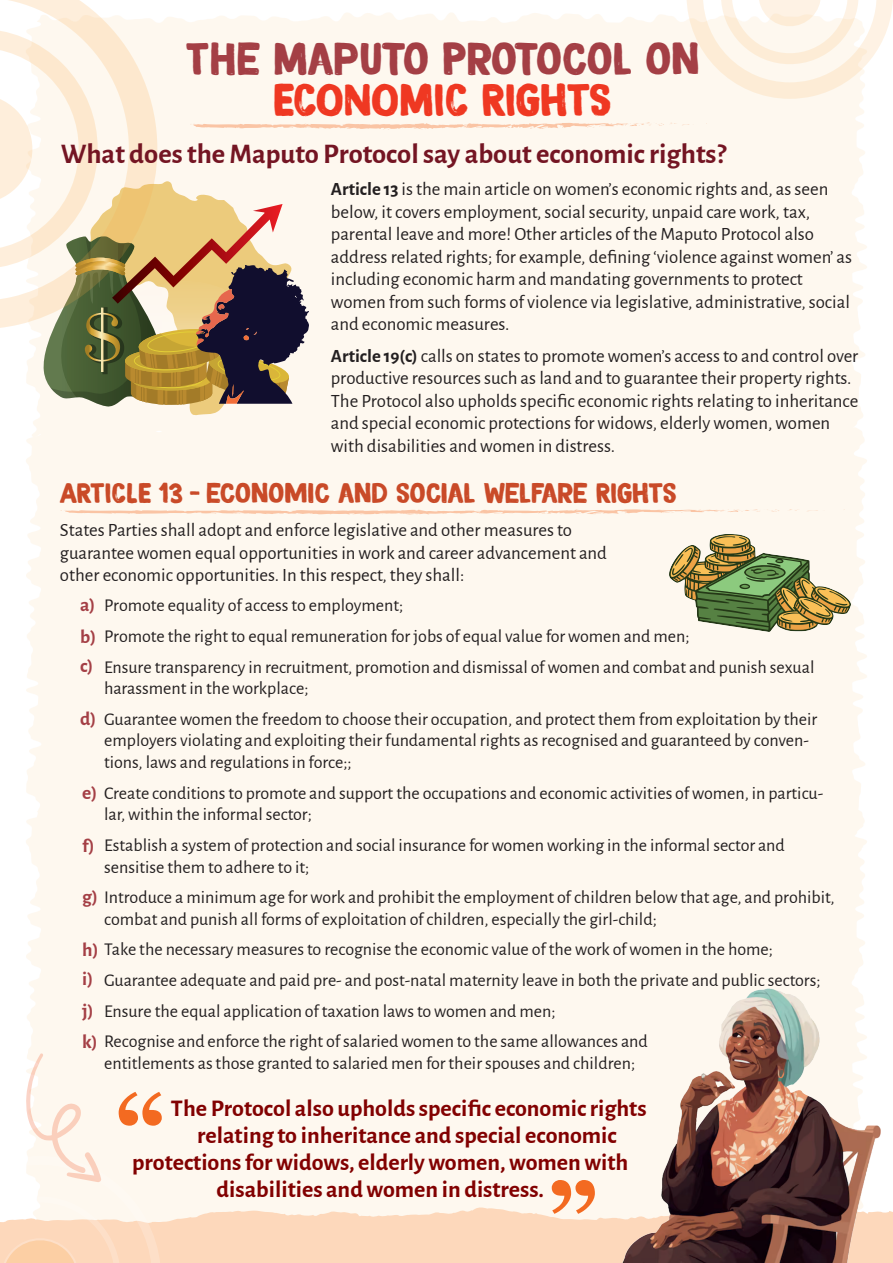
<style>
.page{position:relative;width:893px;height:1263px;background:#fff}
.page>*{position:absolute;margin:0;border:0;box-sizing:border-box;transform-origin:0 0}
.t1{font:46.5px "DK Magical Brush";letter-spacing:-.02em;color:#a43f45}
.t2{font:46.5px "DK Magical Brush";letter-spacing:-.025em;color:#ef3822}
.t3{font:28.8px "DK Magical Brush";letter-spacing:-.025em;color:#c94a28}
.t4{font:700 28.5px "Alegreya Sans";color:#741523}
.t5{font:700 24px "Alegreya Sans";color:#820101}
.t6{font:700 19.5px/31.5px "Alegreya Sans";color:#a43f45}
.t7{font:18.75px/22.5px "Alegreya Sans";color:#231f20}
.t8{font:18px/21.6px "Alegreya Sans";color:#231f20}
.s1{font-weight:700}
.s2{font-weight:700;font-size:19.5px;color:#a43f45}
</style>
<div class="page">
<div style="left:33px;top:408px;width:830px;height:14px;background:#fef8ef"></div>
<div style="left:26px;top:422px;width:841px;height:381px;background:#fef8ef"></div>
<div style="left:26px;top:803px;width:841px;height:397px;background:#fef8ef"></div>
<svg style="left:88px;top:408px;width:203px;height:7px"></svg>
<svg style="left:787px;top:509px;width:38px;height:3px"></svg>
<svg style="left:60px;top:509px;width:720px;height:6px"></svg>
<svg style="left:162px;top:1200px;width:731px;height:63px;fill:#fdd8bb"></svg>
<svg style="left:0;top:1053px;width:162px;height:210px"></svg>
<svg style="left:552px;top:1180px;width:43px;height:34px"></svg>
<img style="left:612px;top:988px;width:268px;height:275px">
<svg style="left:0;top:0;width:893px;height:408px"></svg>
<img style="left:670px;top:534px;width:180px;height:97px">
<h1 class="t1" style="left:185px;top:34px;width:516px">THE MAPUTO PROTOCOL ON</h1>
<h1 class="t2" style="left:273px;top:75px;width:340px">ECONOMIC RIGHTS</h1>
<h3 class="t4" style="left:61px;top:133px;width:667px">What does the Maputo Protocol say about economic rights?</h3>
<p class="t7" style="left:331px;top:177px;width:523px"><span class="s1">Article 13</span> is the main article on women’s economic rights and, as seen below, it covers employment, social security, unpaid care work, tax, parental leave and more! Other articles of the Maputo Protocol also address related rights; for example, defining ‘violence against women’ as including economic harm and mandating governments to protect women from such forms of violence via legislative, administrative, social and economic measures.</p>
<p class="t7" style="left:331px;top:343px;width:529px"><span class="s1">Article 19(c)</span> calls on states to promote women’s access to and control over productive resources such as land and to guarantee their property rights.<br>The Protocol also upholds specific economic rights relating to inheritance and special economic protections for widows, elderly women, women with disabilities and women in distress.</p>
<h2 class="t3" style="left:59px;top:478px;width:619px">ARTICLE 13 - ECONOMIC AND SOCIAL WELFARE RIGHTS</h2>
<p class="t7" style="left:60px;top:518px;width:548px">States Parties shall adopt and enforce legislative and other measures to guarantee women equal opportunities in work and career advancement and other economic opportunities. In this respect, they shall:</p>
<p class="t8" style="left:104px;top:594px;width:301px">Promote equality of access to employment;</p>
<p class="t8" style="left:80px;top:624px;width:611px"><span class="s2">b)</span> Promote the right to equal remuneration for jobs of equal value for women and men;</p>
<p class="t8" style="left:104px;top:655px;width:712px">Ensure transparency in recruitment, promotion and dismissal of women and combat and punish sexual</p>
<p class="t8" style="left:80px;top:672px;width:739px;line-height:30.6px;text-indent:24px">harassment in the workplace;<br><span class="s2">d)</span> Guarantee women the freedom to choose their occupation, and protect them from exploitation by their</p>
<p class="t8" style="left:104px;top:729px;width:706px">employers violating and exploiting their fundamental rights as recognised and guaranteed by conven&shy;tions, laws and regulations in force;;</p>
<p class="t8" style="left:104px;top:781px;width:721px;text-indent:-22px"><span class="s2">e)</span> Create conditions to promote and support the occupations and economic activities of women, in particu&shy;lar, within the informal sector;</p>
<p class="t8" style="left:104px;top:833px;width:682px">Establish a system of protection and social insurance for women working in the informal sector and sensitise them to adhere to it;</p>
<p class="t8" style="left:104px;top:885px;width:732px;text-indent:-22px"><span class="s2">g)</span> Introduce a minimum age for work and prohibit the employment of children below that age, and prohibit, combat and punish all forms of exploitation of children, especially the girl-child;</p>
<p class="t8" style="left:82px;top:938px;width:692px"><span class="s2">h)</span> Take the necessary measures to recognise the economic value of the work of women in the home;</p>
<p class="t8" style="left:104px;top:968px;width:718px">Guarantee adequate and paid pre- and post-natal maternity leave in both the private and public sectors;</p>
<p class="t8" style="left:104px;top:999px;width:453px">Ensure the equal application of taxation laws to women and men;</p>
<p class="t8" style="left:82px;top:1029px;width:567px"><span class="s2">k)</span> Recognise and enforce the right of salaried women to the same allowances and</p>
<p class="t8" style="left:104px;top:1051px;width:533px">entitlements as those granted to salaried men for their spouses and children;</p>
<p class="t6" style="left:80px;top:588px;width:17px">a)</p>
<p class="t6" style="left:80px;top:649px;width:15px">c)</p>
<p class="t6" style="left:82px;top:829px;width:14px">f)</p>
<p class="t6" style="left:82px;top:962px;width:13px">i) j)</p>
<h3 class="t5" style="left:171px;top:1091px;width:477px">The Protocol also upholds specific economic rights</h3>
<h3 class="t5" style="left:197px;top:1118px;width:421px">relating to inheritance and special economic</h3>
<h3 class="t5" style="left:132px;top:1145px;width:498px">protections for widows, elderly women, women with</h3>
<h3 class="t5" style="left:217px;top:1172px;width:329px">disabilities and women in distress.</h3>
</div>
